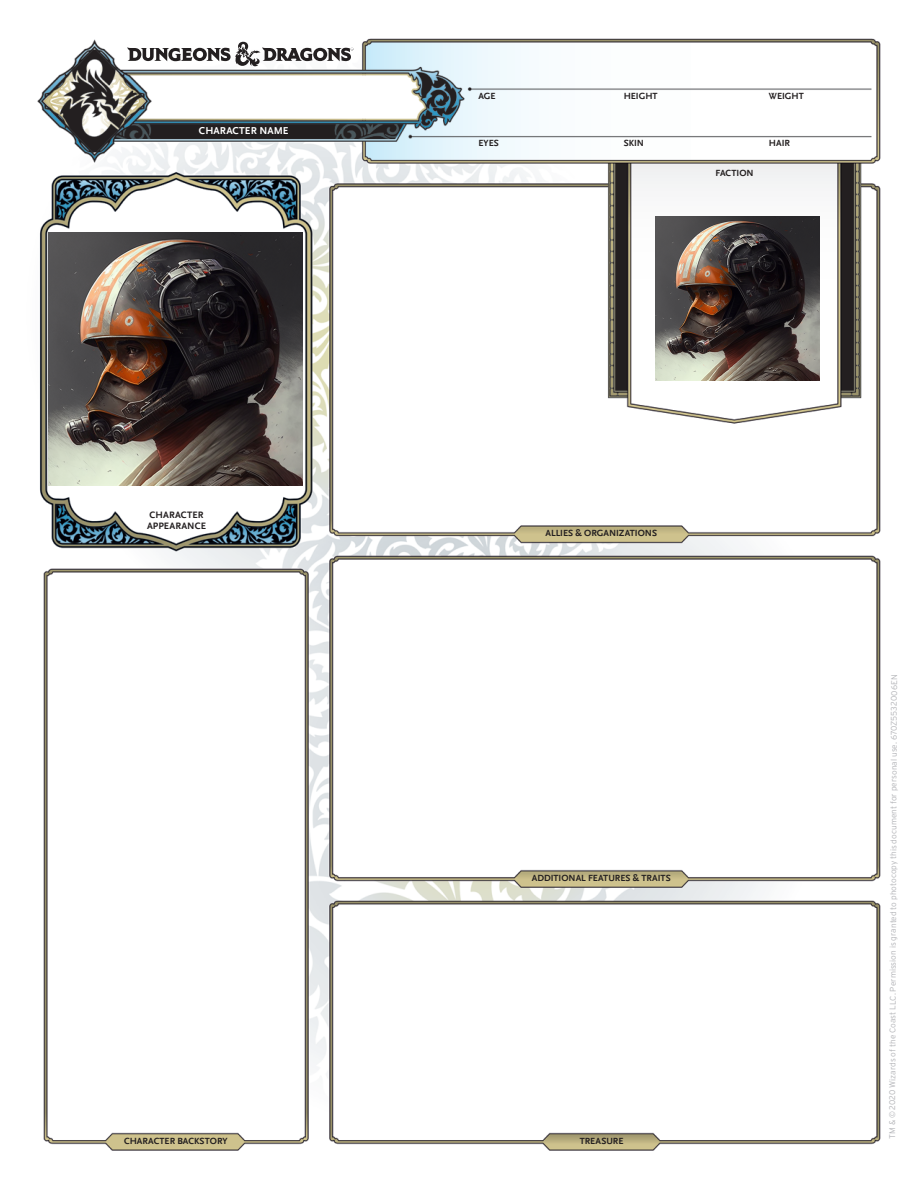
<style>
.page{position:relative;width:918px;height:1188px;background:#fff}
.page>*{position:absolute;margin:0;border:0;box-sizing:border-box;transform-origin:0 0}
.t1{font:700 10.5px "Scala Sans Offc";letter-spacing:.005em;color:#fff}
.t2{font:700 9.75px/11.7px "Scala Sans Offc";letter-spacing:.01em;color:#231f20}
.t3{font:700 9.3px "Scala Sans Offc";color:#231f20}
.t4{font:300 8.25px "Interstate";color:#b2b3b7}
</style>
<div class="page">
<img style="left:37px;top:38px;width:844px;height:1113px">
<svg style="left:127px;top:42px;width:226px;height:25px"></svg>
<img style="left:49px;top:232px;width:253px;height:254px">
<img style="left:656px;top:216px;width:164px;height:164px">
<p class="t1" style="left:199px;top:125px;width:91px">CHARACTER NAME</p>
<p class="t3" style="left:478px;top:91px;width:19px">AGE</p>
<p class="t3" style="left:478px;top:138px;width:22px">EYES</p>
<p class="t3" style="left:624px;top:91px;width:35px">HEIGHT</p>
<p class="t3" style="left:624px;top:138px;width:22px">SKIN</p>
<p class="t3" style="left:769px;top:91px;width:36px">WEIGHT</p>
<p class="t3" style="left:716px;top:168px;width:40px">FACTION</p>
<p class="t3" style="left:769px;top:138px;width:23px">HAIR</p>
<p class="t2" style="left:147px;top:509px;width:61px">CHARACTER<br>APPEARANCE</p>
<p class="t3" style="left:546px;top:528px;width:113px">ALLIES &amp; ORGANIZATIONS</p>
<p class="t3" style="left:532px;top:873px;width:141px">ADDITIONAL FEATURES &amp; TRAITS</p>
<p class="t3" style="left:124px;top:1136px;width:105px">CHARACTER BACKSTORY</p>
<p class="t3" style="left:580px;top:1136px;width:45px">TREASURE</p>
<p class="t4" style="left:889px;top:1139px;width:465px;rotate:-90deg">TM &amp; © 2020 Wizards of the Coast LLC. Permission is granted to photocopy this document for personal use. 670Z5532006EN</p>
</div>
